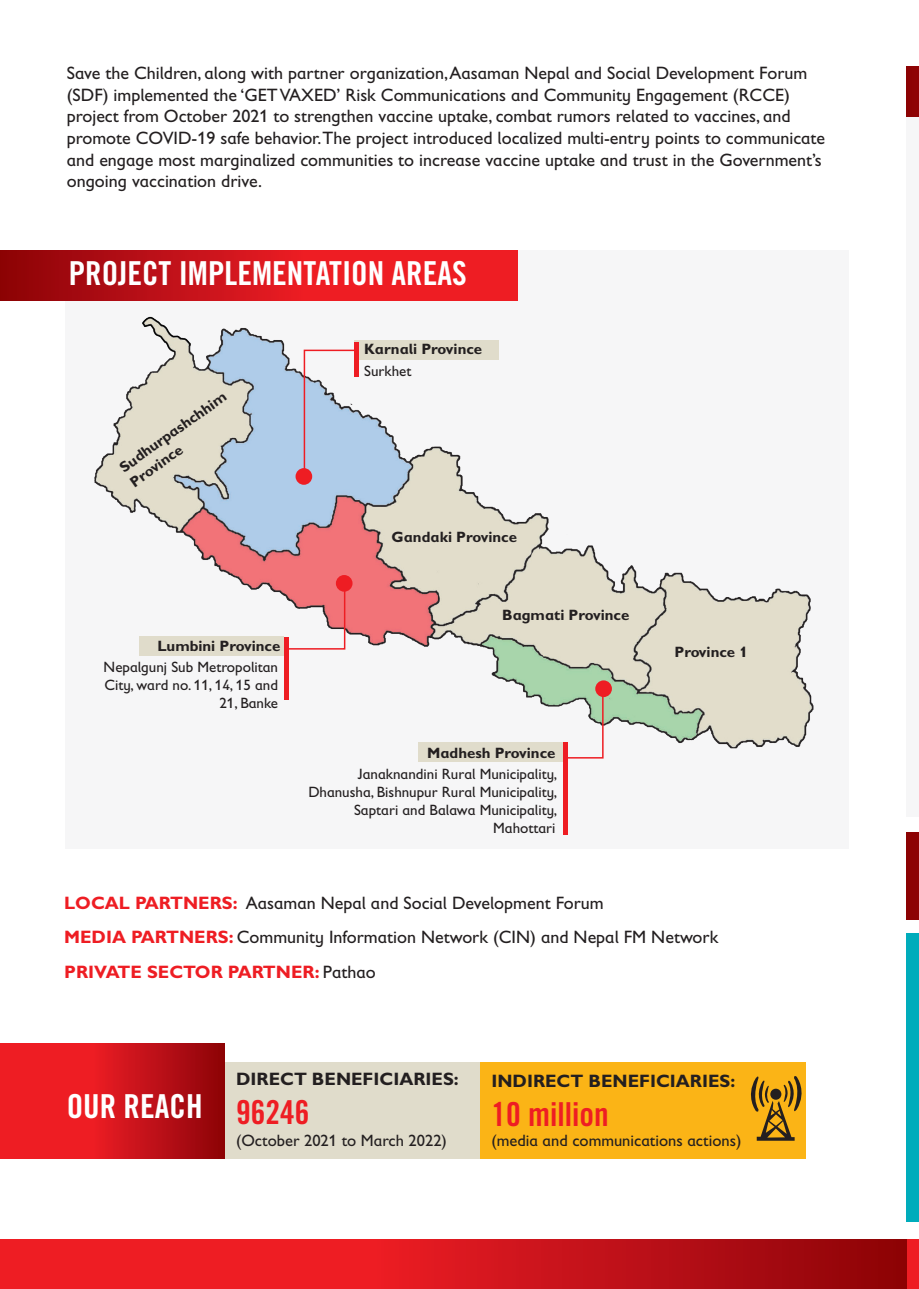
<style>
.page{position:relative;width:919px;height:1289px;background:#fff}
.page>*{position:absolute;margin:0;border:0;box-sizing:border-box;transform-origin:0 0}
.t1{font:33px "Trade Gothic LT Std Bd Cn 20";color:#fff}
.Paragraph_text{font:33px "Trade Gothic LT Std Bd Cn 20";color:#ee1d23}
.Paragraph_text-2{font:18px/21.6px "Gill Sans Infant Std";color:#231f20}
.Paragraph_text-3{font:700 18px "Gill Sans Infant Std";color:#231f20}
.Paragraph_text-4{font:700 18px "Gill Sans Infant Std";color:#ee1d23}
.Paragraph_text-5{font:16.5px "Gill Sans Infant Std";color:#231f20}
.t2{font:15px/18px "Gill Sans Infant Std";color:#231f20;text-align:right}
.t3{font:700 15px/18.3px "Gill Sans Infant Std";color:#231f20}
.s1{font-weight:700;color:#ee1d23}
.s2{font-weight:400;color:#231f20}
</style>
<div class="page">
<div style="left:906px;top:116px;width:12px;height:700px;background:#f6f6f7"></div>
<div style="left:906px;top:933px;width:12px;height:289px;background:#00acbb"></div>
<div style="left:906px;top:66px;width:12px;height:50px;background:#8d0204"></div>
<div style="left:906px;top:832px;width:12px;height:87px;background:#8d0203"></div>
<div style="left:906px;top:1239px;width:12px;height:49px;background:#ee1d23"></div>
<div style="left:65px;top:251px;width:783px;height:598px;background:#f6f6f7"></div>
<svg style="left:0;top:251px;width:518px;height:49px;background:#cf151b"></svg>
<svg style="left:0;top:1043px;width:225px;height:115px;background:#d0151b"></svg>
<svg style="left:0;top:1239px;width:906px;height:49px;background:#d0151b"></svg>
<div style="left:225px;top:1062px;width:255px;height:96px;background:#e0dccb"></div>
<div style="left:480px;top:1062px;width:325px;height:96px;background:#fbb416"></div>
<img style="left:94px;top:316px;width:720px;height:433px">
<div style="left:418px;top:742px;width:145px;height:19px;background:#e0dccb"></div>
<div style="left:139px;top:637px;width:145px;height:19px;background:#e0dccb"></div>
<div style="left:354px;top:341px;width:145px;height:19px;background:#e0dccb"></div>
<svg style="left:303px;top:349px;width:54px;height:129px"></svg>
<svg style="left:287px;top:582px;width:59px;height:68px"></svg>
<svg style="left:562px;top:687px;width:42px;height:72px"></svg>
<div style="left:336px;top:575px;width:16px;height:16px;background:#ee1d23;border-radius:50%"></div>
<div style="left:295px;top:468px;width:17px;height:17px;background:#ee1d23;border-radius:50%"></div>
<div style="left:595px;top:680px;width:17px;height:17px;background:#ee1d23;border-radius:50%"></div>
<div style="left:562px;top:742px;width:5px;height:93px;background:#ee1d23"></div>
<hr style="left:284px;top:637px;width:4px;height:63px;background:#ee1d23">
<hr style="left:354px;top:342px;width:4px;height:34px;background:#ee1d23">
<svg style="left:751px;top:1074px;width:55px;height:66px"></svg>
<p class="Paragraph_text-2" style="left:67px;top:62px;width:742px">Save the Children, along with partner organization, Aasaman Nepal and Social Development Forum (SDF) implemented the ‘GET VAXED’ Risk Communications and Community Engagement (RCCE)</p>
<p class="Paragraph_text-2" style="left:67px;top:105px;width:725px">project from October 2021 to strengthen vaccine uptake, combat rumors related to vaccines, and</p>
<p class="Paragraph_text-2" style="left:67px;top:127px;width:759px">promote COVID-19 safe behavior.The project introduced localized multi-entry points to communicate and engage most marginalized communities to increase vaccine uptake and trust in the Government’s ongoing vaccination drive.</p>
<p class="t1" style="left:69px;top:253px;width:399px">PROJECT IMPLEMENTATION AREAS</p>
<p class="t3" style="left:364px;top:339px;width:119px">Karnali Province</p>
<p class="t3" style="left:116px;top:460px;width:129px;rotate:-35deg">Sudhurpashchhim<br>Province</p>
<p class="t3" style="left:157px;top:636px;width:124px">Lumbini Province</p>
<p class="t2" style="left:104px;top:658px;width:176px">Nepalgunj Sub Metropolitan<br>City, ward no. 11, 14, 15 and<br>21, Banke</p>
<p class="t2" style="left:364px;top:361px;width:49px">Surkhet</p>
<p class="t3" style="left:391px;top:527px;width:127px">Gandaki Province</p>
<p class="t3" style="left:502px;top:606px;width:129px">Bagmati Province</p>
<p class="t3" style="left:427px;top:744px;width:130px">Madhesh Province</p>
<p class="t2" style="left:357px;top:765px;width:201px">Janaknandini Rural Municipality,</p>
<p class="t2" style="left:308px;top:783px;width:250px">Dhanusha, Bishnupur Rural Municipality,<br>Saptari and Balawa Municipality,</p>
<p class="t2" style="left:493px;top:819px;width:64px">Mahottari</p>
<p class="t3" style="left:674px;top:642px;width:75px">Province 1</p>
<p class="Paragraph_text-2" style="left:64px;top:892px;width:541px"><span class="s1">LOCAL PARTNERS:</span> Aasaman Nepal and Social Development Forum</p>
<p class="Paragraph_text-2" style="left:64px;top:926px;width:655px"><span class="s1">MEDIA PARTNERS:</span> Community Information Network (CIN) and Nepal FM Network</p>
<p class="Paragraph_text-4" style="left:64px;top:961px;width:313px">PRIVATE SECTOR PARTNER: <span class="s2">Pathao</span></p>
<p class="t1" style="left:67px;top:1086px;width:137px">OUR REACH</p>
<p class="Paragraph_text-3" style="left:236px;top:1067px;width:224px">DIRECT BENEFICIARIES:</p>
<p class="Paragraph_text" style="left:236px;top:1092px;width:75px">96246</p>
<p class="Paragraph_text-5" style="left:236px;top:1130px;width:212px">(October 2021 to March 2022)</p>
<p class="Paragraph_text-3" style="left:491px;top:1070px;width:245px">INDIRECT BENEFICIARIES:</p>
<p class="Paragraph_text" style="left:491px;top:1094px;width:119px">10 million</p>
<p class="Paragraph_text-5" style="left:491px;top:1131px;width:251px">(media and communications actions)</p>
</div>
